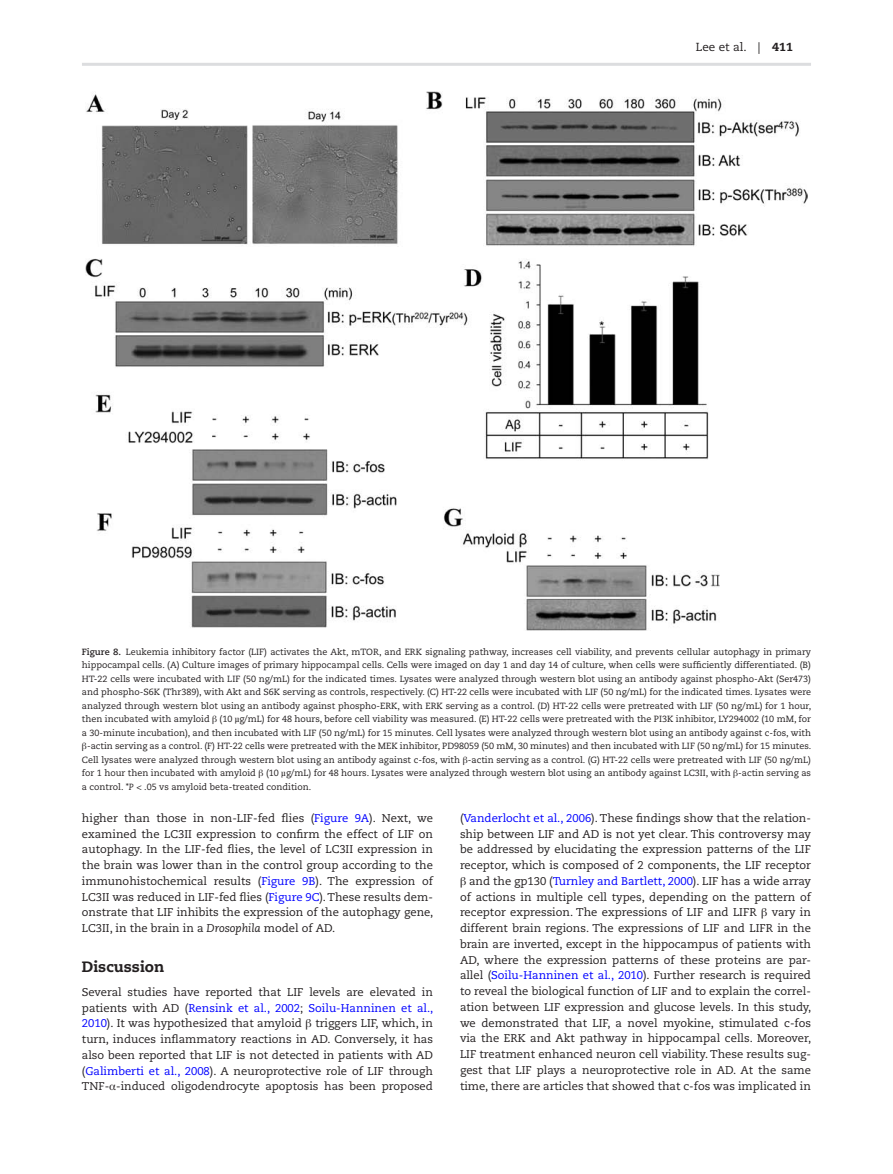
<style>
.page{position:relative;width:893px;height:1174px;background:#fff}
.page>*{position:absolute;margin:0;border:0;box-sizing:border-box;transform-origin:0 0}
.t1{font:800 15px "Caecilia LT Std";color:#231f20}
.t2{font:11.7px "Caecilia LT Std";color:#231f20}
.t3{font:11.25px/15.8px "Caecilia LT Std";color:#231f20;text-align:justify}
.t4{font:9px/13.5px "Caecilia LT Std";color:#231f20;text-align:justify}
.s1{font-weight:800}
.s2{font-weight:700}
.s3{font-family:"Gandhari Unicode"}
.s4{font-style:italic}
.s5{color:#00f}
</style>
<div class="page">
<hr style="left:82px;top:63px;width:729px;height:3px;background:#dcdddf">
<img style="left:86px;top:92px;width:721px;height:538px">
<p class="t2" style="left:696px;top:40px;width:99px">Lee et al. | <span class="s1">411</span></p>
<p class="t4" style="left:82px;top:645px;width:731px"><span class="s2">Figure 8.</span> Leukemia inhibitory factor (LIF) activates the Akt, mTOR, and ERK signaling pathway, increases cell viability, and prevents cellular autophagy in primary hippocampal cells. (A) Culture images of primary hippocampal cells. Cells were imaged on day 1 and day 14 of culture, when cells were sufficiently differentiated. (B)<br>HT-22 cells were incubated with LIF (50 ng/mL) for the indicated times. Lysates were analyzed through western blot using an antibody against phospho-Akt (Ser473) and phospho-S6K (Thr389), with Akt and S6K serving as controls, respectively. (C) HT-22 cells were incubated with LIF (50 ng/mL) for the indicated times. Lysates were analyzed through western blot using an antibody against phospho-ERK, with ERK serving as a control. (D) HT-22 cells were pretreated with LIF (50 ng/mL) for 1 hour, then incubated with amyloid <span class="s3">β</span> (10 <span class="s3">µ</span>g/mL) for 48 hours, before cell viability was measured. (E) HT-22 cells were pretreated with the PI3K inhibitor, LY294002 (10 mM, for a 30-minute incubation), and then incubated with LIF (50 ng/mL) for 15 minutes. Cell lysates were analyzed through western blot using an antibody against c-fos, with <span class="s3">β</span>-actin serving as a control. (F) HT-22 cells were pretreated with the MEK inhibitor, PD98059 (50 mM, 30 minutes) and then incubated with LIF (50 ng/mL) for 15 minutes.<br>Cell lysates were analyzed through western blot using an antibody against c-fos, with <span class="s3">β</span>-actin serving as a control. (G) HT-22 cells were pretreated with LIF (50 ng/mL) for 1 hour then incubated with amyloid <span class="s3">β</span> (10 <span class="s3">µ</span>g/mL) for 48 hours. Lysates were analyzed through western blot using an antibody against LC3II, with <span class="s3">β</span>-actin serving as a control. *<span class="s4">P</span> &lt; .05 vs amyloid beta-treated condition.</p>
<p class="t3" style="left:82px;top:810px;width:353px">higher than those in non-LIF-fed flies (<span class="s5">Figure 9A</span>). Next, we examined the LC3II expression to confirm the effect of LIF on autophagy. In the LIF-fed flies, the level of LC3II expression in the brain was lower than in the control group according to the immunohistochemical results (<span class="s5">Figure 9B</span>). The expression of LC3II was reduced in LIF-fed flies (<span class="s5">Figure 9C</span>). These results dem&shy;onstrate that LIF inhibits the expression of the autophagy gene, LC3II, in the brain in a <span class="s4">Drosophila</span> model of AD.</p>
<h1 class="t1" style="left:82px;top:957px;width:84px">Discussion</h1>
<p class="t3" style="left:82px;top:984px;width:353px">Several studies have reported that LIF levels are elevated in patients with AD (<span class="s5">Rensink et al., 2002</span>; <span class="s5">Soilu-Hanninen et al., 2010</span>). It was hypothesized that amyloid <span class="s3">β</span> triggers LIF, which, in turn, induces inflammatory reactions in AD. Conversely, it has also been reported that LIF is not detected in patients with AD (<span class="s5">Galimberti et al., 2008</span>). A neuroprotective role of LIF through TNF-<span class="s3">α</span>-induced oligodendrocyte apoptosis has been proposed</p>
<p class="t3" style="left:460px;top:810px;width:353px">(<span class="s5">Vanderlocht et al., 2006</span>). These findings show that the relation&shy;ship between LIF and AD is not yet clear. This controversy may be addressed by elucidating the expression patterns of the LIF receptor, which is composed of 2 components, the LIF receptor <span class="s3">β</span> and the gp130 (<span class="s5">Turnley and Bartlett, 2000</span>). LIF has a wide array of actions in multiple cell types, depending on the pattern of receptor expression. The expressions of LIF and LIFR <span class="s3">β</span> vary in different brain regions. The expressions of LIF and LIFR in the brain are inverted, except in the hippocampus of patients with AD, where the expression patterns of these proteins are par&shy;allel (<span class="s5">Soilu-Hanninen et al., 2010</span>). Further research is required to reveal the biological function of LIF and to explain the correl&shy;ation between LIF expression and glucose levels. In this study, we demonstrated that LIF, a novel myokine, stimulated c-fos via the ERK and Akt pathway in hippocampal cells. Moreover, LIF treatment enhanced neuron cell viability. These results sug&shy;gest that LIF plays a neuroprotective role in AD. At the same time, there are articles that showed that c-fos was implicated in</p>
</div>
